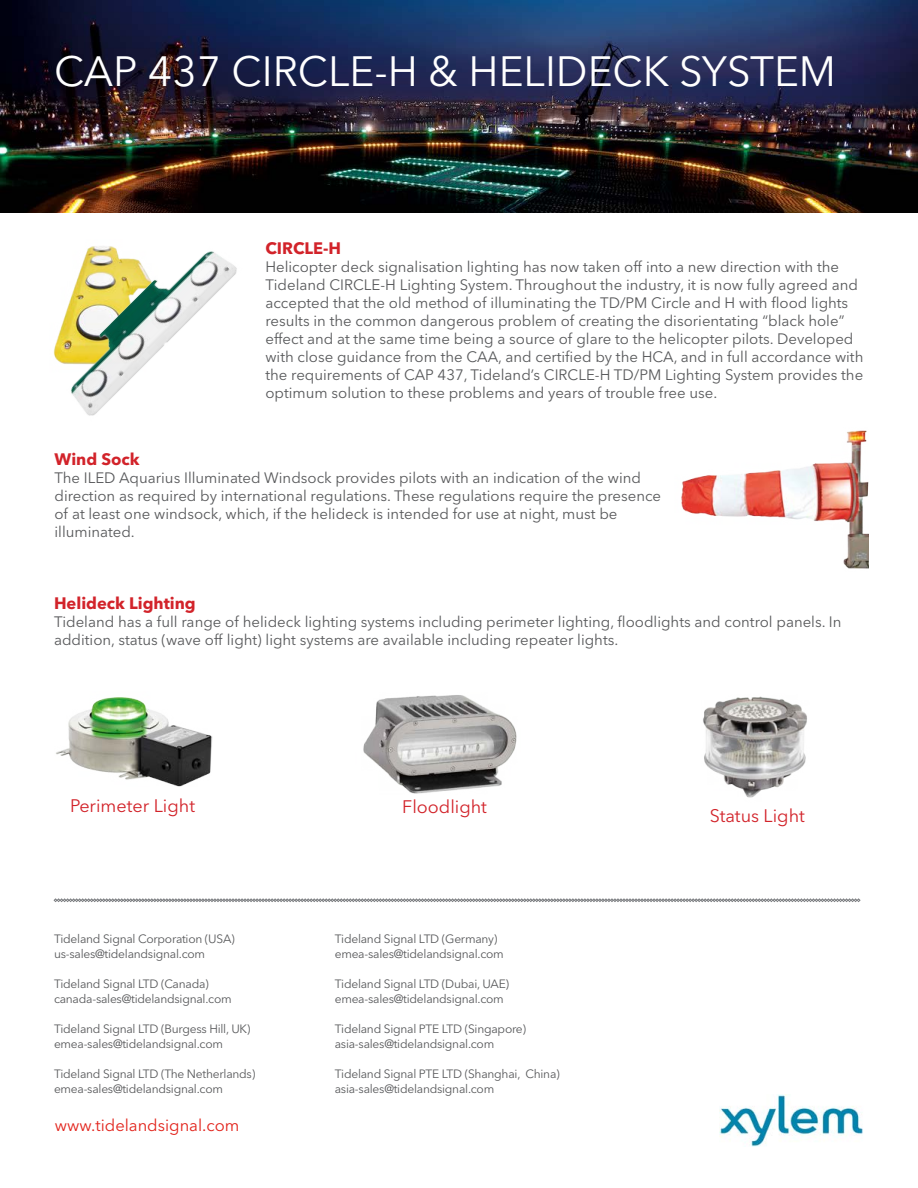
<style>
.page{position:relative;width:918px;height:1188px;background:#fff}
.page>*{position:absolute;margin:0;border:0;box-sizing:border-box;transform-origin:0 0}
.t1{font:42px "Avenir Next LT Pro";color:#fff}
.t2{font:18px "Avenir Next LT Pro";color:#d2232a}
.t3{font:700 16.5px "Avenir Next LT Pro";color:#d2232a}
.t4{font:16.5px "Avenir Next LT Pro";color:#e2231b}
.t5{font:15px/18px "Avenir Next LT Pro";color:#58595b}
.t6{font:12px/15px "Avenir Next LT Pro";letter-spacing:-.02em;color:#58595b}
</style>
<div class="page">
<img style="left:719px;top:1094px;width:144px;height:53px">
<img style="left:681px;top:430px;width:188px;height:139px">
<img style="left:53px;top:246px;width:184px;height:170px">
<img style="left:0;top:0;width:918px;height:213px">
<img style="left:56px;top:697px;width:156px;height:89px">
<img style="left:703px;top:696px;width:104px;height:102px">
<img style="left:363px;top:695px;width:154px;height:99px">
<svg style="left:54px;top:899px;width:806px;height:3px;background:#a0a2a4"></svg>
<h1 class="t1" style="left:54px;top:46px;width:784px">CAP 437 CIRCLE-H &amp; HELIDECK SYSTEM</h1>
<p class="t3" style="left:265px;top:238px;width:77px">CIRCLE-H</p>
<p class="t5" style="left:265px;top:258px;width:600px">Helicopter deck signalisation lighting has now taken off into a new direction with the Tideland CIRCLE-H Lighting System. Throughout the industry, it is now fully agreed and accepted that the old method of illuminating the TD/PM Circle and H with flood lights results in the common dangerous problem of creating the disorientating “black hole” effect and at the same time being a source of glare to the helicopter pilots. Developed with close guidance from the CAA, and certified by the HCA, and in full accordance with the requirements of CAP 437, Tideland’s CIRCLE-H TD/PM Lighting System provides the optimum solution to these problems and years of trouble free use.</p>
<p class="t3" style="left:54px;top:449px;width:87px">Wind Sock</p>
<p class="t5" style="left:54px;top:468px;width:608px">The ILED Aquarius Illuminated Windsock provides pilots with an indication of the wind direction as required by international regulations. These regulations require the presence of at least one windsock, which, if the helideck is intended for use at night, must be illuminated.</p>
<p class="t3" style="left:54px;top:593px;width:143px">Helideck Lighting</p>
<p class="t5" style="left:54px;top:613px;width:789px">Tideland has a full range of helideck lighting systems including perimeter lighting, floodlights and control panels. In addition, status (wave off light) light systems are available including repeater lights.</p>
<p class="t2" style="left:70px;top:795px;width:126px">Perimeter Light</p>
<p class="t6" style="left:54px;top:932px;width:182px">Tideland Signal Corporation (USA) us-sales@tidelandsignal.com</p>
<p class="t6" style="left:54px;top:977px;width:179px">Tideland Signal LTD (Canada) canada-sales@tidelandsignal.com</p>
<p class="t6" style="left:54px;top:1022px;width:198px">Tideland Signal LTD (Burgess Hill, UK) emea-sales@tidelandsignal.com</p>
<p class="t6" style="left:54px;top:1067px;width:203px">Tideland Signal LTD (The Netherlands) emea-sales@tidelandsignal.com</p>
<p class="t4" style="left:55px;top:1115px;width:186px">www.tidelandsignal.com</p>
<p class="t2" style="left:402px;top:796px;width:86px">Floodlight</p>
<p class="t6" style="left:335px;top:932px;width:171px">Tideland Signal LTD (Germany) emea-sales@tidelandsignal.com</p>
<p class="t6" style="left:335px;top:977px;width:176px">Tideland Signal LTD (Dubai, UAE) emea-sales@tidelandsignal.com</p>
<p class="t6" style="left:335px;top:1022px;width:193px">Tideland Signal PTE LTD (Singapore) asia-sales@tidelandsignal.com</p>
<p class="t6" style="left:335px;top:1067px;width:226px">Tideland Signal PTE LTD (Shanghai, China) asia-sales@tidelandsignal.com</p>
<p class="t2" style="left:710px;top:805px;width:97px">Status Light</p>
</div>
